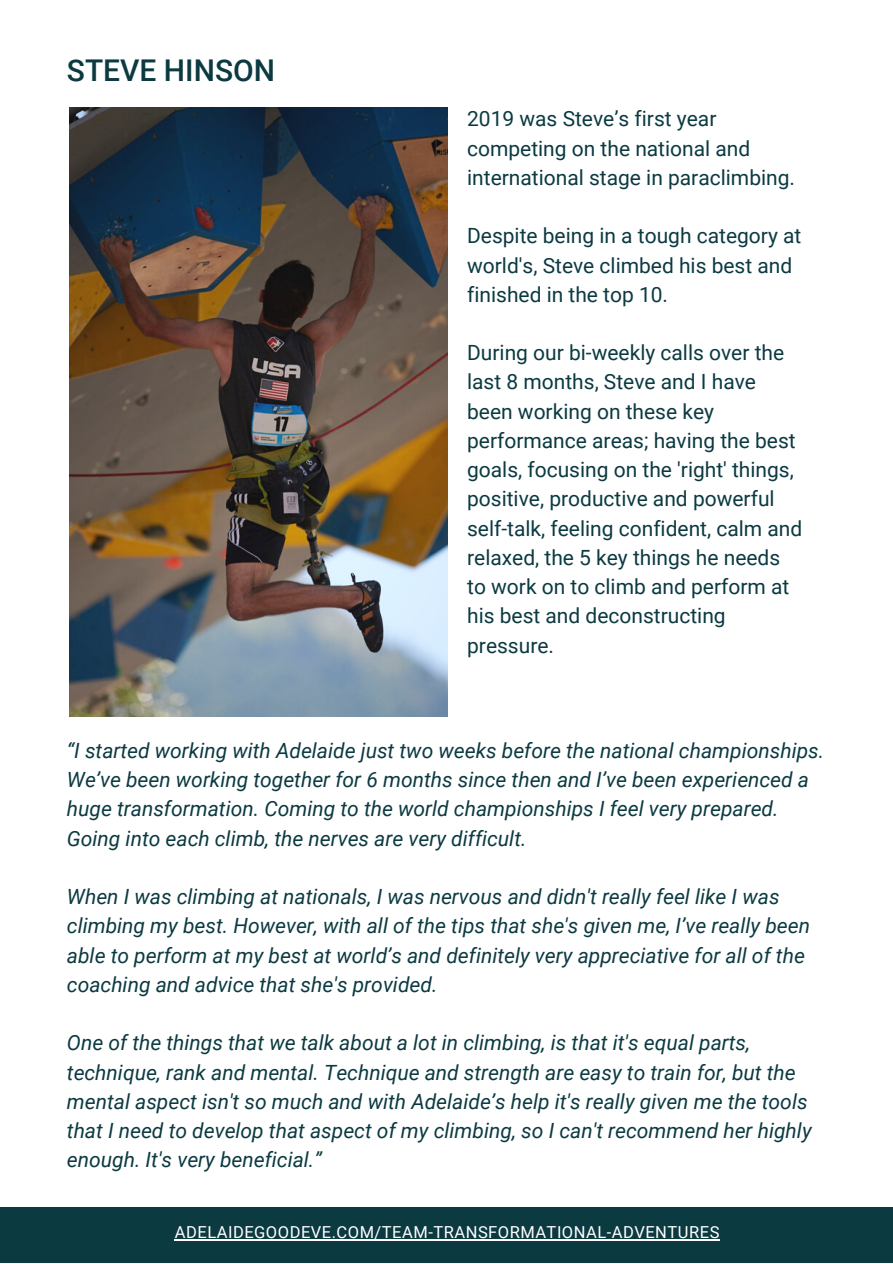
<style>
.page{position:relative;width:893px;height:1264px;background:#fff}
.page>*{position:absolute;margin:0;border:0;box-sizing:border-box;transform-origin:0 0}
.t1{font:500 30px "Roboto";color:#0b3a41}
.t2{font:italic 21px/29.2px "Roboto";color:#0b3a41}
.t3{font:21px/29.2px "Roboto";color:#0b3a41}
.t4{font:16.5px "Roboto";letter-spacing:.03em;color:#fff}
</style>
<div class="page">
<img style="left:69px;top:107px;width:378px;height:609px">
<div style="left:0;top:1207px;width:892px;height:55px;background:#0b3a41"></div>
<hr style="left:175px;top:1238px;width:545px;height:1px;background:#fff">
<p class="t1" style="left:67px;top:53px;width:210px">STEVE HINSON</p>
<p class="t3" style="left:467px;top:104px;width:329px">2019 was Steve’s first year competing on the national and international stage in paraclimbing.</p>
<p class="t3" style="left:467px;top:221px;width:336px">Despite being in a tough category at world's, Steve climbed his best and finished in the top 10.</p>
<p class="t3" style="left:467px;top:338px;width:336px">During our bi-weekly calls over the last 8 months, Steve and I have been working on these key performance areas; having the best goals, focusing on the 'right' things, positive, productive and powerful self-talk, feeling confident, calm and relaxed, the 5 key things he needs to work on to climb and perform at his best and deconstructing pressure.</p>
<p class="t2" style="left:67px;top:736px;width:758px">“I started working with Adelaide just two weeks before the national championships.<br>We’ve been working together for 6 months since then and I’ve been experienced a huge transformation. Coming to the world championships I feel very prepared.</p>
<p class="t2" style="left:67px;top:824px;width:461px">Going into each climb, the nerves are very difficult.</p>
<p class="t2" style="left:67px;top:882px;width:744px">When I was climbing at nationals, I was nervous and didn't really feel like I was climbing my best. However, with all of the tips that she's given me, I’ve really been able to perform at my best at world’s and definitely very appreciative for all of the coaching and advice that she's provided.</p>
<p class="t2" style="left:67px;top:1028px;width:746px">One of the things that we talk about a lot in climbing, is that it's equal parts, technique, rank and mental. Technique and strength are easy to train for, but the mental aspect isn't so much and with Adelaide’s help it's really given me the tools that I need to develop that aspect of my climbing, so I can't recommend her highly enough. It's very beneficial.”</p>
<p class="t4" style="left:175px;top:1222px;width:546px">ADELAIDEGOODEVE.COM/TEAM-TRANSFORMATIONAL-ADVENTURES</p>
</div>
